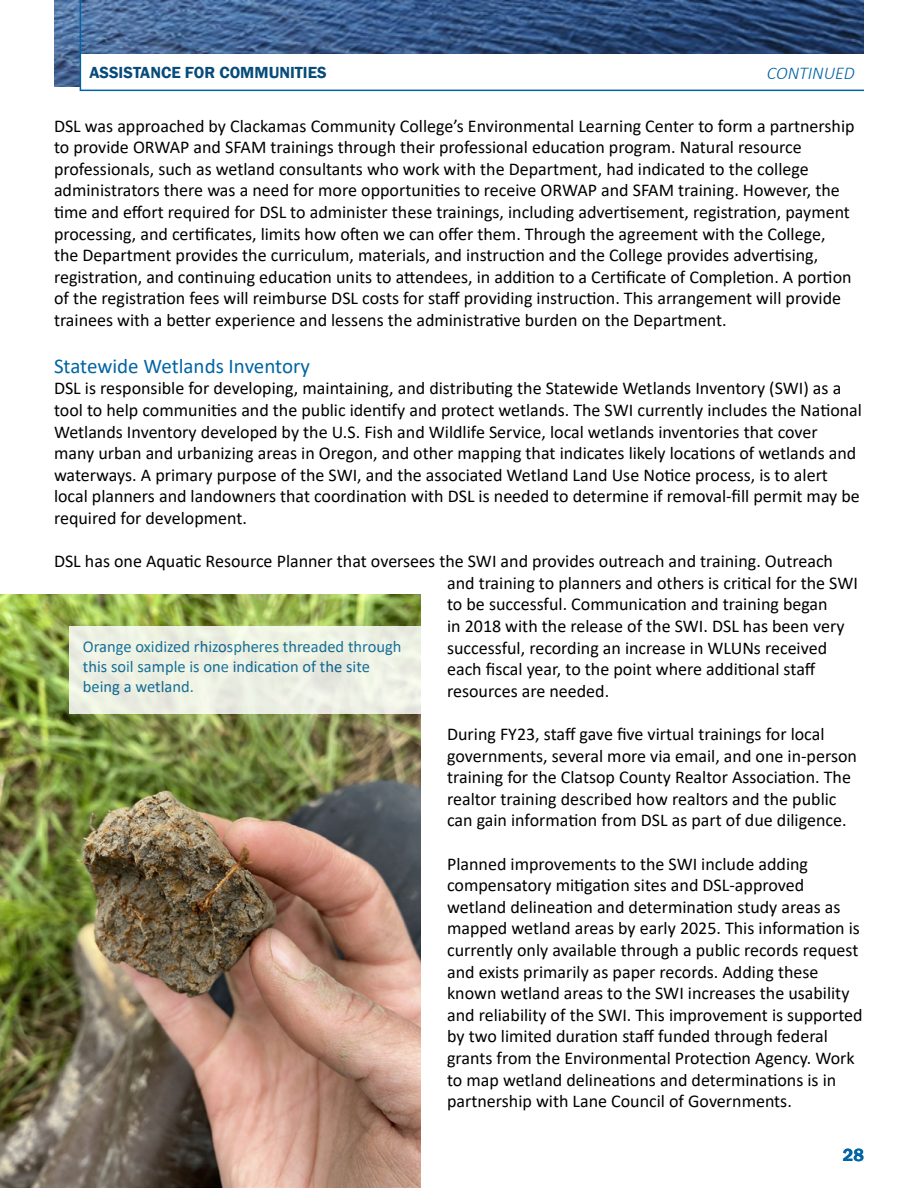
<style>
.page{position:relative;width:918px;height:1188px;background:#fff}
.page>*{position:absolute;margin:0;border:0;box-sizing:border-box;transform-origin:0 0}
.t1{font:21px "Calibri";color:#0065a4}
.t2{font:18px/21.6px "Calibri";color:#000}
.t3{font:italic 300 18px "Calibri";color:#0065a4}
.t4{font:600 18px "Franklin Gothic";color:#0065a4}
.t5{font:16.5px/19.8px "Calibri";color:#0065a4}
.t6{font:600 16.5px "Franklin Gothic";color:#064b7a}
</style>
<div class="page">
<img style="left:54px;top:0;width:25px;height:87px">
<svg style="left:79px;top:0;width:785px;height:92px"></svg>
<img style="left:0;top:594px;width:420px;height:594px">
<div style="left:69px;top:626px;width:353px;height:87px;background:#edf1e3"></div>
<p class="t6" style="left:89px;top:62px;width:239px">ASSISTANCE FOR COMMUNITIES</p>
<p class="t3" style="left:767px;top:62px;width:90px">CONTINUED</p>
<p class="t2" style="left:54px;top:114px;width:802px">DSL was approached by Clackamas Community College’s Environmental Learning Center to form a partnership to provide ORWAP and SFAM trainings through their professional education program. Natural resource professionals, such as wetland consultants who work with the Department, had indicated to the college administrators there was a need for more opportunities to receive ORWAP and SFAM training. However, the time and effort required for DSL to administer these trainings, including advertisement, registration, payment processing, and certificates, limits how often we can offer them. Through the agreement with the College,<br>the Department provides the curriculum, materials, and instruction and the College provides advertising, registration, and continuing education units to attendees, in addition to a Certificate of Completion. A portion of the registration fees will reimburse DSL costs for staff providing instruction. This arrangement will provide trainees with a better experience and lessens the administrative burden on the Department.</p>
<p class="t1" style="left:54px;top:351px;width:258px">Statewide Wetlands Inventory</p>
<p class="t2" style="left:54px;top:377px;width:810px">DSL is responsible for developing, maintaining, and distributing the Statewide Wetlands Inventory (SWI) as a tool to help communities and the public identify and protect wetlands. The SWI currently includes the National Wetlands Inventory developed by the U.S. Fish and Wildlife Service, local wetlands inventories that cover many urban and urbanizing areas in Oregon, and other mapping that indicates likely locations of wetlands and waterways. A primary purpose of the SWI, and the associated Wetland Land Use Notice process, is to alert local planners and landowners that coordination with DSL is needed to determine if removal-fill permit may be required for development.</p>
<p class="t2" style="left:447px;top:550px;width:412px;text-indent:-393px">DSL has one Aquatic Resource Planner that oversees the SWI and provides outreach and training. Outreach and training to planners and others is critical for the SWI to be successful. Communication and training began<br>in 2018 with the release of the SWI. DSL has been very successful, recording an increase in WLUNs received each fiscal year, to the point where additional staff resources are needed.</p>
<p class="t2" style="left:447px;top:723px;width:411px">During FY23, staff gave five virtual trainings for local governments, several more via email, and one in-person training for the Clatsop County Realtor Association. The realtor training described how realtors and the public can gain information from DSL as part of due diligence.</p>
<p class="t2" style="left:447px;top:852px;width:417px">Planned improvements to the SWI include adding compensatory mitigation sites and DSL-approved wetland delineation and determination study areas as mapped wetland areas by early 2025. This information is currently only available through a public records request and exists primarily as paper records. Adding these known wetland areas to the SWI increases the usability and reliability of the SWI. This improvement is supported by two limited duration staff funded through federal grants from the Environmental Protection Agency. Work to map wetland delineations and determinations is in partnership with Lane Council of Governments.</p>
<p class="t5" style="left:83px;top:636px;width:320px">Orange oxidized rhizospheres threaded through this soil sample is one indication of the site being a wetland.</p>
<p class="t4" style="left:843px;top:1144px;width:23px">28</p>
</div>
